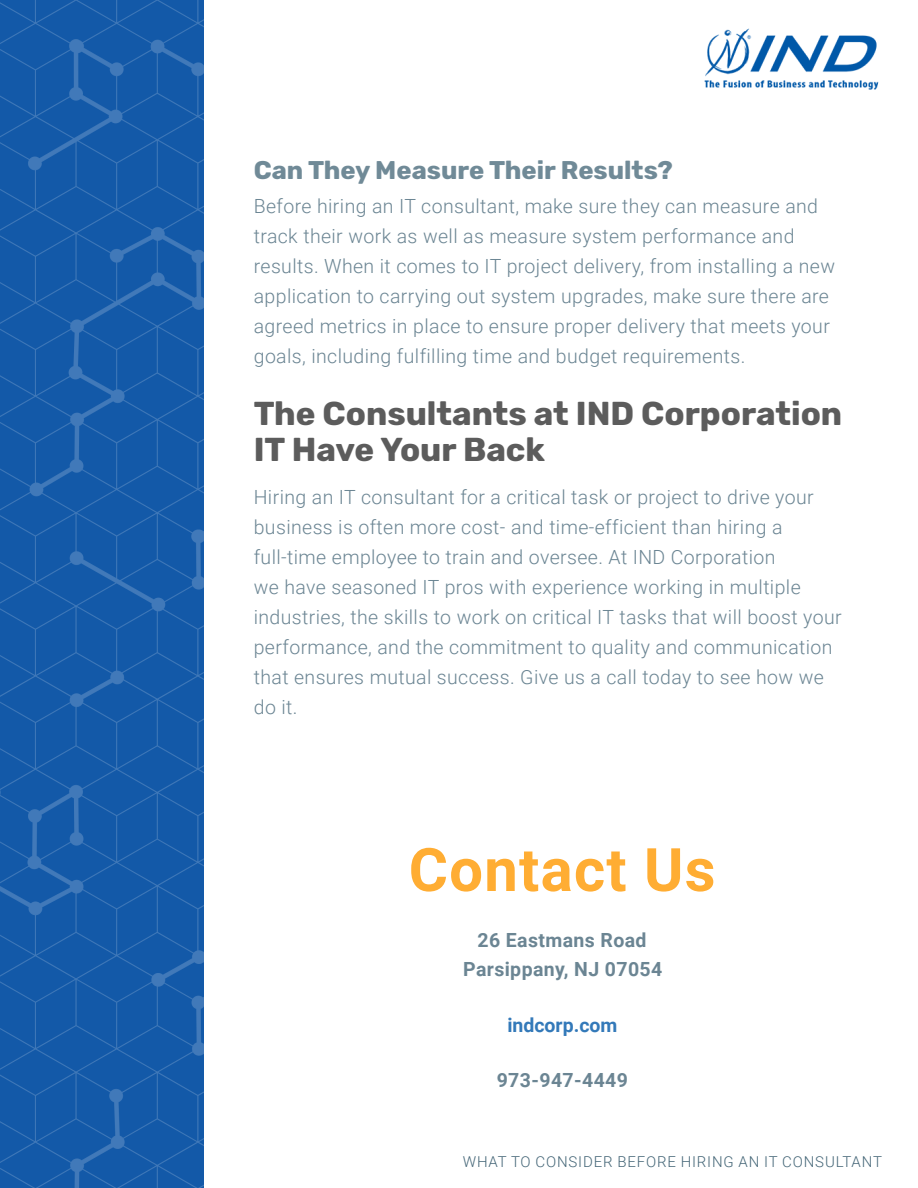
<style>
.page{position:relative;width:918px;height:1188px;background:#fff}
.page>*{position:absolute;margin:0;border:0;box-sizing:border-box;transform-origin:0 0}
.t1{font:700 60px "Roboto";letter-spacing:.02em;color:#ffad33}
.t2{font:700 33px/36px "Rubik";color:#5c5c5c}
.t3{font:700 25.5px "Rubik";color:#708a97}
.t4{font:300 19.5px/30px "Roboto";letter-spacing:.02em;color:#6b8593}
.t5{font:700 19.5px/30px "Roboto";letter-spacing:.02em;color:#6b8593;text-align:center}
.t6{font:700 19.5px "Roboto";color:#3379b9}
.t7{font:300 15px "Roboto";letter-spacing:.055em;color:#466778}
</style>
<div class="page">
<img style="left:0;top:0;width:204px;height:1188px">
<img style="left:704px;top:28px;width:175px;height:62px">
<h3 class="t3" style="left:254px;top:155px;width:421px">Can They Measure Their Results?</h3>
<p class="t4" style="left:254px;top:190px;width:583px">Before hiring an IT consultant, make sure they can measure and track their work as well as measure system performance and results. When it comes to IT project delivery, from installing a new application to carrying out system upgrades, make sure there are agreed metrics in place to ensure proper delivery that meets your goals, including fulfilling time and budget requirements.</p>
<h2 class="t2" style="left:254px;top:396px;width:590px">The Consultants at IND Corporation<br>IT Have Your Back</h2>
<p class="t4" style="left:254px;top:481px;width:589px">Hiring an IT consultant for a critical task or project to drive your business is often more cost- and time-efficient than hiring a full-time employee to train and oversee. At IND Corporation<br>we have seasoned IT pros with experience working in multiple industries, the skills to work on critical IT tasks that will boost your performance, and the commitment to quality and communication that ensures mutual success. Give us a call today to see how we do it.</p>
<h1 class="t1" style="left:409px;top:828px;width:308px">Contact Us</h1>
<p class="t5" style="left:463px;top:924px;width:201px">26 Eastmans Road<br>Parsippany, NJ 07054</p>
<p class="t6" style="left:507px;top:1011px;width:112px">indcorp.com</p>
<p class="t5" style="left:497px;top:1065px;width:133px">973-947-4449</p>
<p class="t7" style="left:463px;top:1151px;width:421px">WHAT TO CONSIDER BEFORE HIRING AN IT CONSULTANT</p>
</div>
